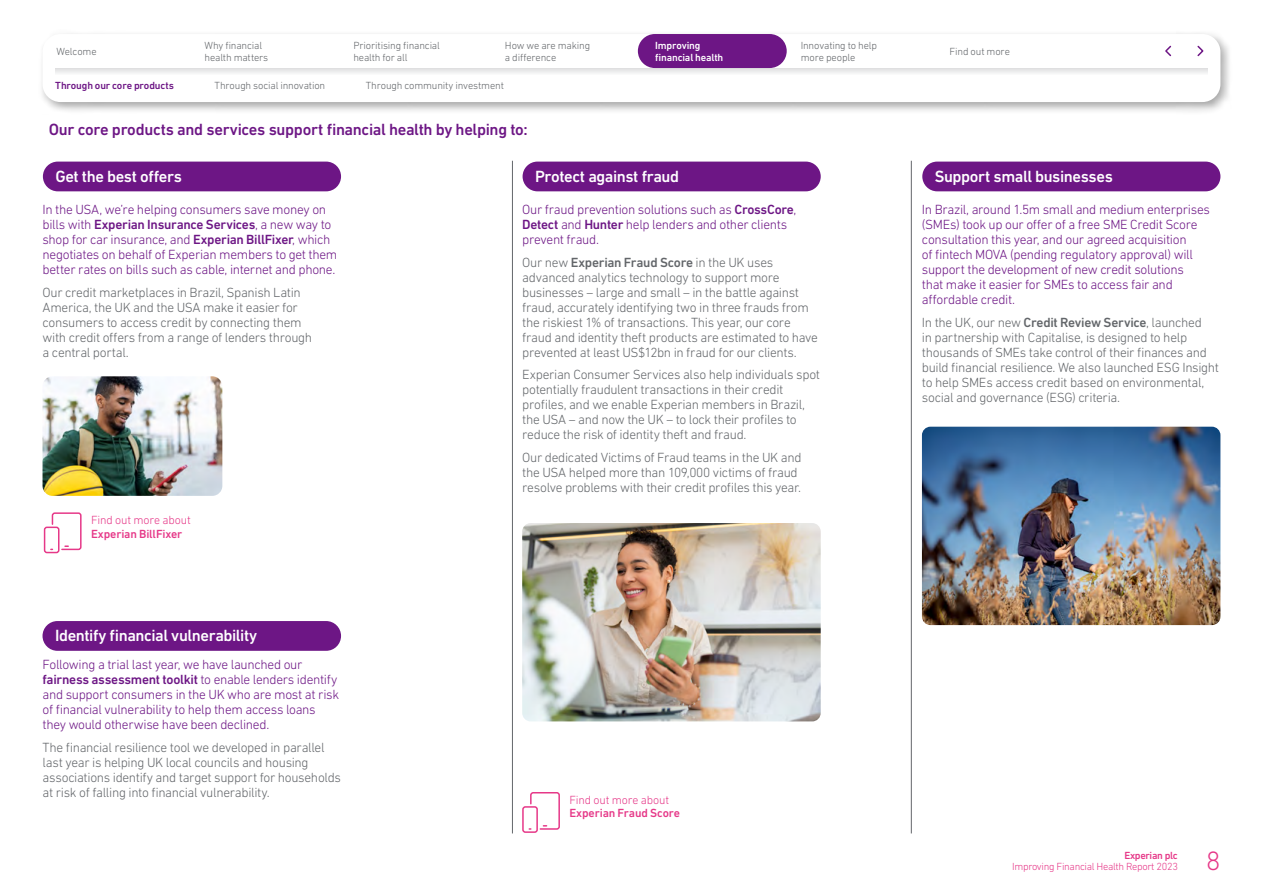
<style>
.page{position:relative;width:1263px;height:893px;background:#fff}
.page>*{position:absolute;margin:0;border:0;box-sizing:border-box;transform-origin:0 0}
.t1{font:300 27px "DIN Next W1 G";color:#e63888}
.t2{font:500 16.5px "DIN Next W1 G";letter-spacing:-.025em;color:#fff}
.t3{font:500 16.5px "DIN Next W1 G";letter-spacing:-.02em;color:#6d1685}
.t4{font:300 13.5px/15px "DIN Next W1 G";letter-spacing:-.025em;color:#63666a}
.t5{font:300 13.5px/15px "DIN Next W1 G";letter-spacing:-.025em;color:#6d1685}
.t6{font:500 12px "DIN Next W1 G";letter-spacing:-.01em;color:#e63888}
.t7{font:300 12px "DIN Next W1 G";letter-spacing:-.01em;color:#e63888}
.t8{font:300 10.5px/12px "DIN Next W1 G";letter-spacing:-.015em;color:#63666a}
.t9{font:300 10.5px "DIN Next W1 G";letter-spacing:-.03em;color:#e63888}
.t10{font:500 10.5px/12px "DIN Next W1 G";letter-spacing:-.015em;color:#fff}
.t11{font:500 10.5px "DIN Next W1 G";letter-spacing:-.01em;color:#6d1685}
.t12{font:500 10.5px "DIN Next W1 G";letter-spacing:-.03em;color:#e63888}
.s1{font-weight:500}
</style>
<div class="page">
<div style="left:43px;top:162px;width:298px;height:29px;background:#6d1685;border-radius:15px"></div>
<div style="left:523px;top:162px;width:298px;height:29px;background:#6d1685;border-radius:15px"></div>
<div style="left:922px;top:162px;width:298px;height:29px;background:#6d1685;border-radius:15px"></div>
<div style="left:43px;top:621px;width:298px;height:30px;background:#6d1685;border-radius:15px"></div>
<hr style="left:512px;top:161px;width:1px;height:672px;background:#63666a">
<hr style="left:911px;top:161px;width:1px;height:672px;background:#63666a">
<img style="left:43px;top:376px;width:179px;height:120px">
<img style="left:522px;top:523px;width:299px;height:198px">
<img style="left:922px;top:427px;width:298px;height:198px">
<svg style="left:522px;top:792px;width:38px;height:41px"></svg>
<svg style="left:43px;top:512px;width:39px;height:42px"></svg>
<div style="left:38px;top:30px;width:1195px;height:85px;background:#000;opacity:.35"></div>
<div style="left:43px;top:34px;width:1177px;height:68px;background:#fff;border-radius:18px"></div>
<div style="left:638px;top:34px;width:149px;height:34px;background:#6d1685;border-radius:17px"></div>
<svg style="left:1197px;top:45px;width:7px;height:12px"></svg>
<svg style="left:1165px;top:45px;width:7px;height:12px"></svg>
<svg style="left:55px;top:68px;width:1153px;height:5px"></svg>
<p class="t8" style="left:57px;top:45px;width:42px">Welcome</p>
<p class="t8" style="left:205px;top:39px;width:65px">Why financial health matters</p>
<p class="t8" style="left:353px;top:39px;width:88px">Prioritising financial health for all</p>
<p class="t8" style="left:505px;top:39px;width:87px">How we are making a difference</p>
<p class="t10" style="left:655px;top:39px;width:70px">Improving financial health</p>
<p class="t8" style="left:801px;top:39px;width:78px">Innovating to help more people</p>
<p class="t8" style="left:949px;top:45px;width:62px">Find out more</p>
<p class="t11" style="left:55px;top:79px;width:120px">Through our core products</p>
<p class="t8" style="left:215px;top:79px;width:112px">Through social innovation</p>
<p class="t8" style="left:366px;top:79px;width:140px">Through community investment</p>
<p class="t3" style="left:49px;top:119px;width:480px">Our core products and services support financial health by helping to:</p>
<p class="t2" style="left:55px;top:166px;width:128px">Get the best offers</p>
<p class="t2" style="left:535px;top:166px;width:146px">Protect against fraud</p>
<p class="t2" style="left:935px;top:166px;width:180px">Support small businesses</p>
<p class="t5" style="left:43px;top:202px;width:296px">In the USA, we’re helping consumers save money on bills with <span class="s1">Experian Insurance Services</span>, a new way to shop for car insurance, and <span class="s1">Experian BillFixer</span>, which negotiates on behalf of Experian members to get them better rates on bills such as cable, internet and phone.</p>
<p class="t4" style="left:43px;top:284px;width:271px">Our credit marketplaces in Brazil, Spanish Latin America, the UK and the USA make it easier for consumers to access credit by connecting them with credit offers from a range of lenders through a central portal.</p>
<p class="t7" style="left:91px;top:513px;width:101px">Find out more about</p>
<p class="t6" style="left:91px;top:527px;width:93px">Experian BillFixer</p>
<p class="t2" style="left:55px;top:626px;width:204px">Identify financial vulnerability</p>
<p class="t5" style="left:43px;top:657px;width:298px">Following a trial last year, we have launched our <span class="s1">fairness assessment toolkit</span> to enable lenders identify and support consumers in the UK who are most at risk of financial vulnerability to help them access loans they would otherwise have been declined.</p>
<p class="t4" style="left:43px;top:740px;width:300px">The financial resilience tool we developed in parallel last year is helping UK local councils and housing associations identify and target support for households at risk of falling into financial vulnerability.</p>
<p class="t5" style="left:522px;top:202px;width:276px">Our fraud prevention solutions such as <span class="s1">CrossCore</span>,<br><span class="s1">Detect</span> and <span class="s1">Hunter</span> help lenders and other clients prevent fraud.</p>
<p class="t4" style="left:522px;top:254px;width:297px">Our new <span class="s1">Experian Fraud Score</span> in the UK uses advanced analytics technology to support more businesses – large and small – in the battle against fraud, accurately identifying two in three frauds from the riskiest 1% of transactions. This year, our core fraud and identity theft products are estimated to have prevented at least US$12bn in fraud for our clients.</p>
<p class="t4" style="left:522px;top:367px;width:299px">Experian Consumer Services also help individuals spot potentially fraudulent transactions in their credit profiles, and we enable Experian members in Brazil, the USA – and now the UK – to lock their profiles to reduce the risk of identity theft and fraud.</p>
<p class="t4" style="left:522px;top:449px;width:281px">Our dedicated Victims of Fraud teams in the UK and the USA helped more than 109,000 victims of fraud resolve problems with their credit profiles this year.</p>
<p class="t5" style="left:922px;top:202px;width:290px">In Brazil, around 1.5m small and medium enterprises (SMEs) took up our offer of a free SME Credit Score consultation this year, and our agreed acquisition<br>of fintech MOVA (pending regulatory approval) will support the development of new credit solutions<br>that make it easier for SMEs to access fair and affordable credit.</p>
<p class="t4" style="left:922px;top:314px;width:299px">In the UK, our new <span class="s1">Credit Review Service</span>, launched<br>in partnership with Capitalise, is designed to help thousands of SMEs take control of their finances and build financial resilience. We also launched ESG Insight to help SMEs access credit based on environmental, social and governance (ESG) criteria.</p>
<p class="t7" style="left:569px;top:793px;width:101px">Find out more about</p>
<p class="t6" style="left:569px;top:806px;width:112px">Experian Fraud Score</p>
<p class="t12" style="left:1124px;top:849px;width:55px">Experian plc</p>
<p class="t9" style="left:1012px;top:860px;width:167px">Improving Financial Health Report 2023</p>
<h1 class="t1" style="left:1206px;top:845px;width:16px">8</h1>
</div>
